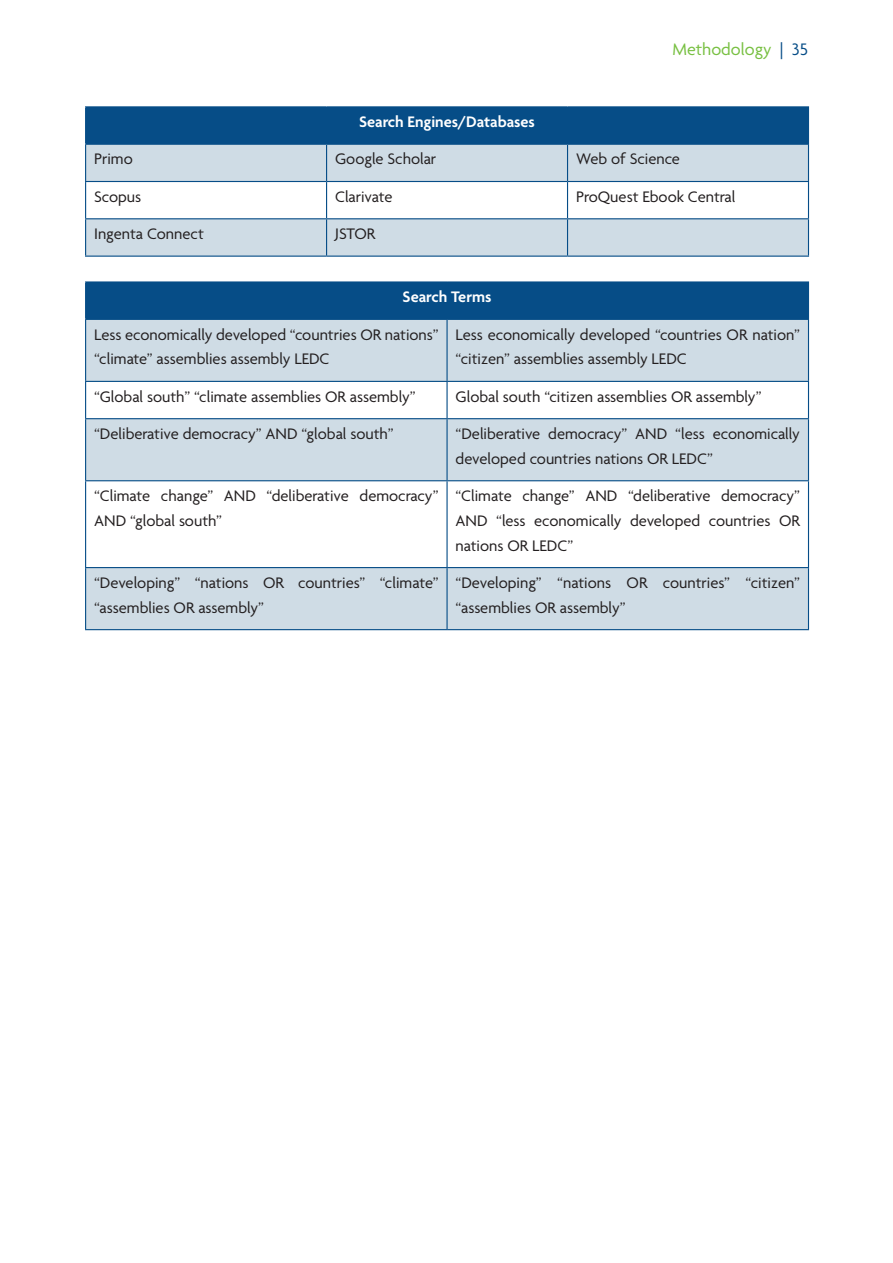
<style>
.page{position:relative;width:893px;height:1263px;background:#fff}
.page>*{position:absolute;margin:0;border:0;box-sizing:border-box;transform-origin:0 0}
.t1{font:18px "Agenda";color:#78c042}
.t2{font:16.5px/24.8px "Agenda";color:#231f20}
.t3{font:600 16.5px "Agenda";color:#fff}
.s1{color:#064d87}
</style>
<div class="page">
<div style="left:86px;top:107px;width:722px;height:37px;background:#064d87"></div>
<svg style="left:86px;top:145px;width:722px;height:111px;fill:#cfdce5"></svg>
<hr style="left:85px;top:106px;width:242px;height:1px;background:#064d87">
<hr style="left:85px;top:107px;width:1px;height:37px;background:#064d87">
<hr style="left:327px;top:106px;width:240px;height:1px;background:#064d87">
<hr style="left:567px;top:106px;width:242px;height:1px;background:#064d87">
<hr style="left:808px;top:107px;width:1px;height:37px;background:#064d87">
<hr style="left:85px;top:144px;width:242px;height:1px;background:#064d87">
<hr style="left:85px;top:145px;width:1px;height:36px;background:#064d87">
<hr style="left:327px;top:144px;width:240px;height:1px;background:#064d87">
<hr style="left:326px;top:145px;width:1px;height:36px;background:#064d87">
<hr style="left:567px;top:144px;width:242px;height:1px;background:#064d87">
<hr style="left:567px;top:145px;width:1px;height:36px;background:#064d87">
<hr style="left:808px;top:145px;width:1px;height:36px;background:#064d87">
<hr style="left:85px;top:181px;width:242px;height:1px;background:#064d87">
<hr style="left:85px;top:182px;width:1px;height:36px;background:#064d87">
<hr style="left:327px;top:181px;width:240px;height:1px;background:#064d87">
<hr style="left:326px;top:182px;width:1px;height:36px;background:#064d87">
<hr style="left:567px;top:181px;width:242px;height:1px;background:#064d87">
<hr style="left:567px;top:182px;width:1px;height:36px;background:#064d87">
<hr style="left:808px;top:182px;width:1px;height:36px;background:#064d87">
<hr style="left:85px;top:218px;width:242px;height:1px;background:#064d87">
<hr style="left:85px;top:219px;width:1px;height:37px;background:#064d87">
<hr style="left:327px;top:218px;width:240px;height:1px;background:#064d87">
<hr style="left:326px;top:219px;width:1px;height:37px;background:#064d87">
<hr style="left:567px;top:218px;width:242px;height:1px;background:#064d87">
<hr style="left:567px;top:219px;width:1px;height:37px;background:#064d87">
<hr style="left:808px;top:219px;width:1px;height:37px;background:#064d87">
<hr style="left:85px;top:256px;width:242px;height:1px;background:#064d87">
<hr style="left:327px;top:256px;width:240px;height:1px;background:#064d87">
<hr style="left:567px;top:256px;width:242px;height:1px;background:#064d87">
<div style="left:86px;top:282px;width:722px;height:37px;background:#064d87"></div>
<svg style="left:86px;top:320px;width:722px;height:309px;fill:#cfdce5"></svg>
<hr style="left:85px;top:281px;width:362px;height:2px;background:#064d87">
<hr style="left:85px;top:283px;width:1px;height:36px;background:#064d87">
<hr style="left:447px;top:281px;width:362px;height:2px;background:#064d87">
<hr style="left:808px;top:283px;width:1px;height:36px;background:#064d87">
<hr style="left:85px;top:319px;width:362px;height:1px;background:#064d87">
<hr style="left:85px;top:320px;width:1px;height:61px;background:#064d87">
<hr style="left:447px;top:319px;width:362px;height:1px;background:#064d87">
<hr style="left:446px;top:320px;width:2px;height:61px;background:#064d87">
<hr style="left:808px;top:320px;width:1px;height:61px;background:#064d87">
<hr style="left:85px;top:381px;width:362px;height:1px;background:#064d87">
<hr style="left:85px;top:382px;width:1px;height:36px;background:#064d87">
<hr style="left:447px;top:381px;width:362px;height:1px;background:#064d87">
<hr style="left:446px;top:382px;width:2px;height:36px;background:#064d87">
<hr style="left:808px;top:382px;width:1px;height:36px;background:#064d87">
<hr style="left:85px;top:418px;width:362px;height:1px;background:#064d87">
<hr style="left:85px;top:419px;width:1px;height:61px;background:#064d87">
<hr style="left:447px;top:418px;width:362px;height:1px;background:#064d87">
<hr style="left:446px;top:419px;width:2px;height:61px;background:#064d87">
<hr style="left:808px;top:419px;width:1px;height:61px;background:#064d87">
<hr style="left:85px;top:480px;width:362px;height:1px;background:#064d87">
<hr style="left:85px;top:481px;width:1px;height:86px;background:#064d87">
<hr style="left:447px;top:480px;width:362px;height:1px;background:#064d87">
<hr style="left:446px;top:481px;width:2px;height:86px;background:#064d87">
<hr style="left:808px;top:481px;width:1px;height:86px;background:#064d87">
<hr style="left:85px;top:567px;width:362px;height:1px;background:#064d87">
<hr style="left:85px;top:568px;width:1px;height:61px;background:#064d87">
<hr style="left:447px;top:567px;width:362px;height:1px;background:#064d87">
<hr style="left:446px;top:568px;width:2px;height:61px;background:#064d87">
<hr style="left:808px;top:568px;width:1px;height:61px;background:#064d87">
<hr style="left:85px;top:629px;width:362px;height:1px;background:#064d87">
<hr style="left:447px;top:629px;width:362px;height:1px;background:#064d87">
<p class="t3" style="left:359px;top:113px;width:177px">Search Engines/Databases</p>
<p class="t1" style="left:672px;top:40px;width:137px">Methodology <span class="s1">| 35</span></p>
<p class="t2" style="left:94px;top:148px;width:40px">Primo</p>
<p class="t2" style="left:335px;top:148px;width:103px">Google Scholar</p>
<p class="t2" style="left:576px;top:148px;width:105px">Web of Science</p>
<p class="t2" style="left:94px;top:185px;width:49px">Scopus</p>
<p class="t2" style="left:335px;top:185px;width:59px">Clarivate</p>
<p class="t2" style="left:576px;top:185px;width:161px">ProQuest Ebook Central</p>
<p class="t2" style="left:94px;top:222px;width:111px">Ingenta Connect</p>
<p class="t2" style="left:335px;top:222px;width:42px">JSTOR</p>
<p class="t3" style="left:403px;top:288px;width:90px">Search Terms</p>
<p class="t2" style="left:94px;top:323px;width:346px">Less economically developed “countries OR nations” “climate” assemblies assembly LEDC</p>
<p class="t2" style="left:456px;top:323px;width:346px">Less economically developed “countries OR nation” “citizen” assemblies assembly LEDC</p>
<p class="t2" style="left:94px;top:385px;width:323px">“Global south” “climate assemblies OR assembly”</p>
<p class="t2" style="left:456px;top:385px;width:307px">Global south “citizen assemblies OR assembly”</p>
<p class="t2" style="left:94px;top:422px;width:301px">“Deliberative democracy” AND “global south”</p>
<p class="t2" style="left:456px;top:422px;width:346px">“Deliberative democracy” AND “less economically developed countries nations OR LEDC”</p>
<p class="t2" style="left:94px;top:484px;width:346px">“Climate change” AND “deliberative democracy”<br>AND “global south”</p>
<p class="t2" style="left:456px;top:484px;width:346px;text-align:justify">“Climate change” AND “deliberative democracy” AND “less economically developed countries OR nations OR LEDC”</p>
<p class="t2" style="left:94px;top:571px;width:346px">“Developing” “nations OR countries” “climate” “assemblies OR assembly”</p>
<p class="t2" style="left:456px;top:571px;width:346px">“Developing” “nations OR countries” “citizen” “assemblies OR assembly”</p>
</div>
